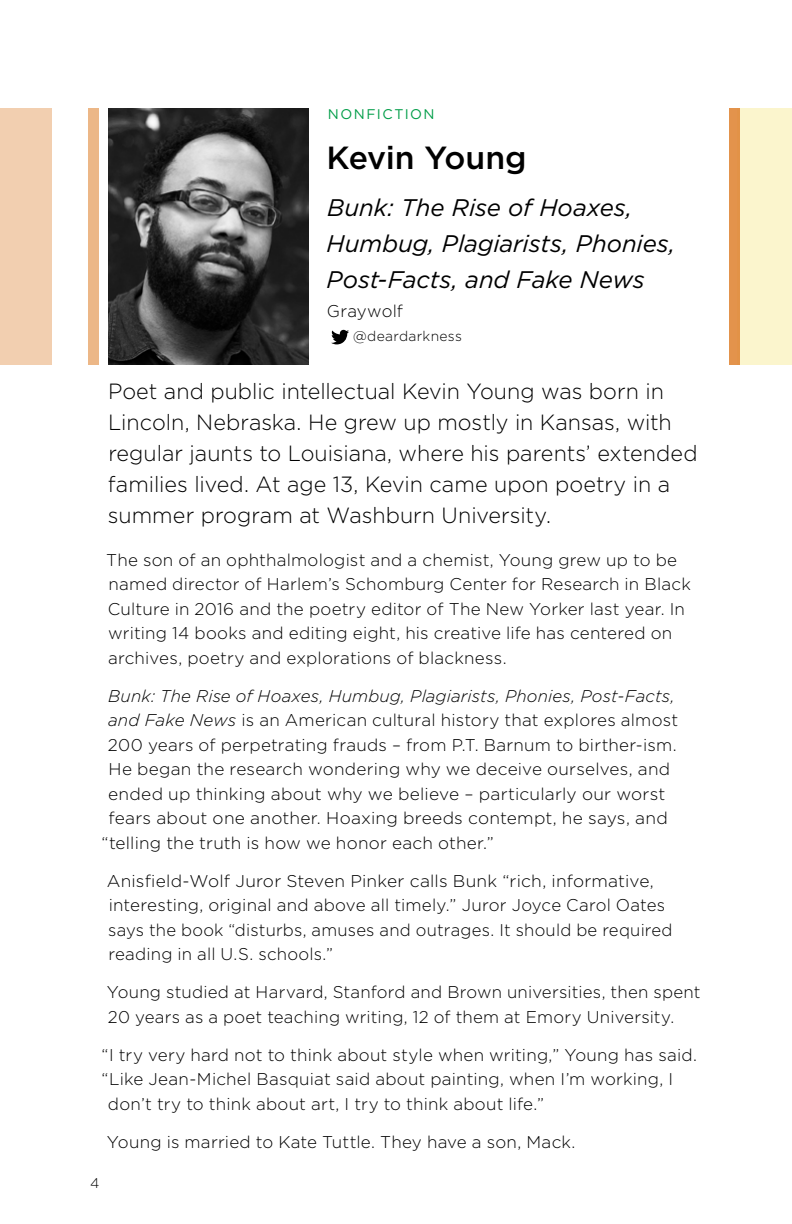
<style>
.page{position:relative;width:792px;height:1224px;background:#fff}
.page>*{position:absolute;margin:0;border:0;box-sizing:border-box;transform-origin:0 0}
.t1{font:500 32px "Gotham";letter-spacing:-.005em;color:#000}
.t2{font:italic 24px/36px "Gotham";letter-spacing:-.005em;color:#000}
.t3{font:300 22px/31px "Gotham";color:#000}
.t4{font:300 17px/24.4px "Gotham";letter-spacing:.01em;color:#000}
.t5{font:italic 300 17px "Gotham";letter-spacing:.01em;color:#000}
.t6{font:300 14px "Gotham";letter-spacing:.025em;color:#000}
.t7{font:14px "Gotham";letter-spacing:.105em;color:#009d48}
.s1{font-style:italic}
</style>
<div class="page">
<svg style="left:331px;top:330px;width:18px;height:14px"></svg>
<div style="left:737px;top:108px;width:55px;height:257px;background:#fbf5cd"></div>
<div style="left:0;top:108px;width:52px;height:257px;background:#f2cfb0"></div>
<div style="left:88px;top:108px;width:10px;height:257px;background:#ecb787"></div>
<div style="left:729px;top:108px;width:10px;height:257px;background:#e3934c"></div>
<img style="left:108px;top:108px;width:201px;height:256px">
<p class="t7" style="left:328px;top:105px;width:108px">NONFICTION</p>
<h1 class="t1" style="left:327px;top:136px;width:202px">Kevin Young</h1>
<h2 class="t2" style="left:327px;top:189px;width:350px">Bunk: The Rise of Hoaxes,<br>Humbug, Plagiarists, Phonies,<br>Post-Facts, and Fake News</h2>
<p class="t4" style="left:327px;top:298px;width:77px">Graywolf</p>
<p class="t6" style="left:353px;top:328px;width:110px">@deardarkness</p>
<p class="t3" style="left:108px;top:376px;width:591px">Poet and public intellectual Kevin Young was born in Lincoln, Nebraska. He grew up mostly in Kansas, with regular jaunts to Louisiana, where his parents’ extended families lived. At age 13, Kevin came upon poetry in a summer program at Washburn University.</p>
<p class="t4" style="left:106px;top:547px;width:586px">The son of an ophthalmologist and a chemist, Young grew up to be named director of Harlem’s Schomburg Center for Research in Black Culture in 2016 and the poetry editor of The New Yorker last year. In writing 14 books and editing eight, his creative life has centered on archives, poetry and explorations of blackness.</p>
<p class="t5" style="left:108px;top:685px;width:568px">Bunk: The Rise of Hoaxes, Humbug, Plagiarists, Phonies, Post-Facts,</p>
<p class="t4" style="left:108px;top:708px;width:572px"><span class="s1">and Fake News</span> is an American cultural history that explores almost</p>
<p class="t4" style="left:108px;top:732px;width:570px">200 years of perpetrating frauds – from P.T. Barnum to birther-ism.</p>
<p class="t4" style="left:109px;top:757px;width:563px">He began the research wondering why we deceive ourselves, and</p>
<p class="t4" style="left:108px;top:781px;width:559px">ended up thinking about why we believe – particularly our worst</p>
<p class="t4" style="left:108px;top:806px;width:561px">fears about one another. Hoaxing breeds contempt, he says, and</p>
<p class="t4" style="left:101px;top:830px;width:394px">“telling the truth is how we honor each other.”</p>
<p class="t4" style="left:107px;top:868px;width:567px">Anisfield-Wolf Juror Steven Pinker calls Bunk “rich, informative, interesting, original and above all timely.” Juror Joyce Carol Oates says the book “disturbs, amuses and outrages. It should be required reading in all U.S. schools.”</p>
<p class="t4" style="left:107px;top:980px;width:595px">Young studied at Harvard, Stanford and Brown universities, then spent<br>20 years as a poet teaching writing, 12 of them at Emory University.</p>
<p class="t4" style="left:101px;top:1042px;width:597px">“I try very hard not to think about style when writing,” Young has said.</p>
<p class="t4" style="left:101px;top:1067px;width:573px">“Like Jean-Michel Basquiat said about painting, when I’m working, I</p>
<p class="t4" style="left:108px;top:1091px;width:438px">don’t try to think about art, I try to think about life.”</p>
<p class="t4" style="left:107px;top:1129px;width:470px">Young is married to Kate Tuttle. They have a son, Mack.</p>
<p class="t6" style="left:90px;top:1174px;width:11px">4</p>
</div>
